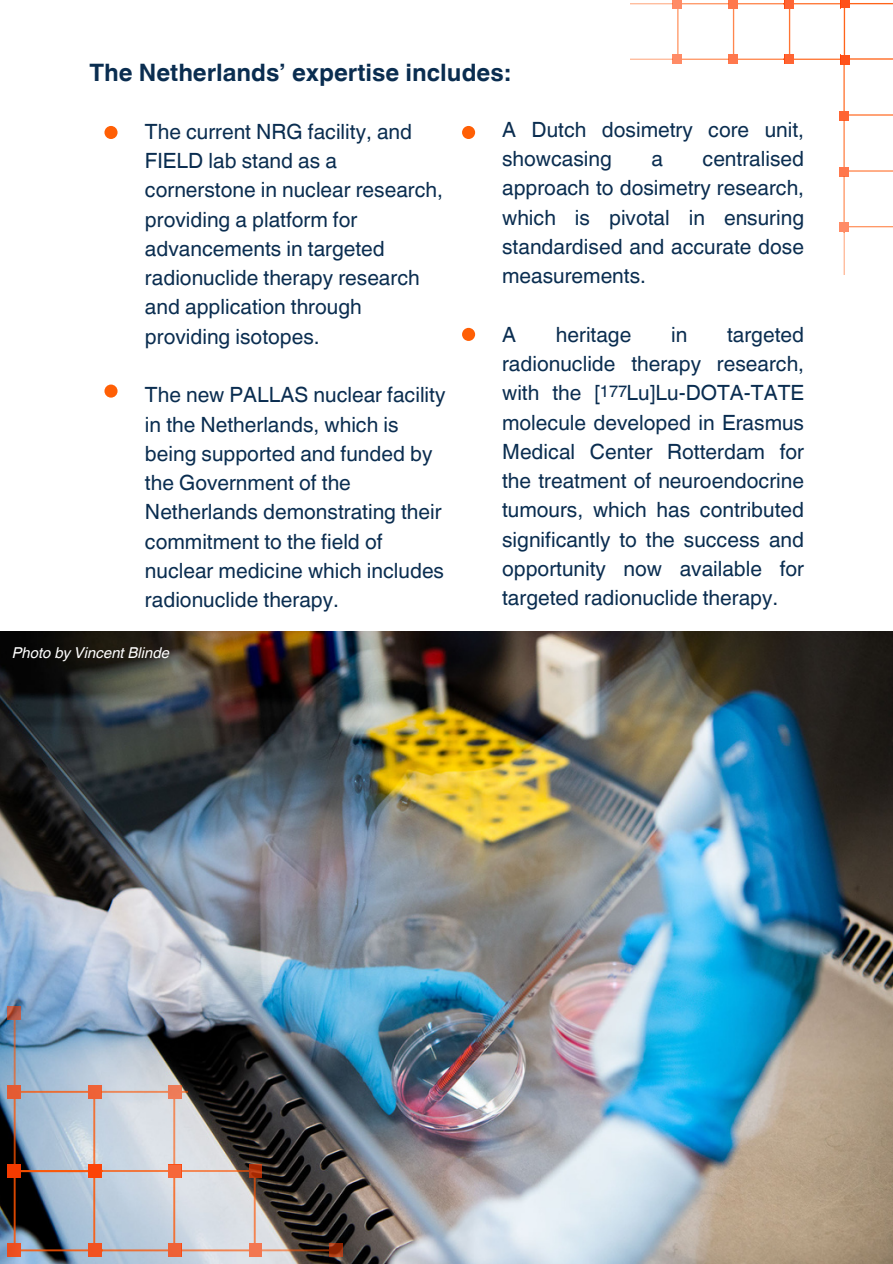
<style>
.page{position:relative;width:893px;height:1264px;background:#fff}
.page>*{position:absolute;margin:0;border:0;box-sizing:border-box;transform-origin:0 0}
.t1{font:700 24px "Helvetica World";color:#0a2d50}
.t2{font:21px/29.2px "Helvetica World";color:#0a2d50}
.t3{font:16.5px "Helvetica World";color:#0a2d50}
.t4{font:italic 15px "Helvetica World";color:#fff}
</style>
<div class="page">
<img style="left:0;top:631px;width:892px;height:632px">
<div style="left:462px;top:126px;width:13px;height:13px;background:#ff5f05;border-radius:50%"></div>
<div style="left:462px;top:328px;width:13px;height:13px;background:#ff5f05;border-radius:50%"></div>
<svg style="left:840px;top:0;width:9px;height:3px"></svg>
<div style="left:784px;top:0;width:9px;height:9px;background:#ff6433"></div>
<div style="left:728px;top:0;width:9px;height:9px;background:#ff784d"></div>
<div style="left:672px;top:0;width:10px;height:9px;background:#ff8b66"></div>
<svg style="left:630px;top:3px;width:262px;height:271px"></svg>
<div style="left:14px;top:1169px;width:81px;height:82px;border:2px solid #ff5300"></div>
<div style="left:88px;top:1163px;width:14px;height:14px;background:#d8e1e9"></div>
<div style="left:88px;top:1243px;width:14px;height:14px;background:#f15221"></div>
<div style="left:7px;top:1243px;width:14px;height:14px;background:#ec4e20"></div>
<div style="left:14px;top:1090px;width:81px;height:82px;border:2px solid #ff5300"></div>
<div style="left:88px;top:1164px;width:13px;height:14px;background:#fc4308"></div>
<div style="left:88px;top:1084px;width:13px;height:14px;background:#ee6237"></div>
<div style="left:7px;top:1084px;width:14px;height:14px;background:#e45b33"></div>
<div style="left:7px;top:1164px;width:14px;height:14px;background:#f53b00"></div>
<svg style="left:14px;top:1019px;width:7px;height:65px"></svg>
<svg style="left:7px;top:1005px;width:14px;height:14px"></svg>
<div style="left:168px;top:1243px;width:13px;height:14px;background:#ee6137"></div>
<div style="left:168px;top:1084px;width:14px;height:14px;background:#ed7b57"></div>
<svg style="left:329px;top:1251px;width:13px;height:6px"></svg>
<svg style="left:94px;top:1090px;width:248px;height:161px;background:#8f8c8e"></svg>
<svg style="left:249px;top:1163px;width:13px;height:14px"></svg>
<div style="left:249px;top:1243px;width:13px;height:14px;background:#f37751"></div>
<div style="left:104px;top:126px;width:13px;height:13px;background:#ff5f05;border-radius:50%"></div>
<div style="left:104px;top:384px;width:13px;height:13px;background:#ff5f05;border-radius:50%"></div>
<p class="t1" style="left:89px;top:53px;width:422px">The Netherlands’ expertise includes:</p>
<p class="t2" style="left:502px;top:115px;width:303px">A Dutch dosimetry core unit, showcasing</p>
<p class="t2" style="left:145px;top:117px;width:299px">The current NRG facility, and<br>FIELD lab stand as a cornerstone in nuclear research, providing a platform for advancements in targeted radionuclide therapy research and application through providing isotopes.</p>
<p class="t2" style="left:145px;top:380px;width:302px">The new PALLAS nuclear facility in the Netherlands, which is being supported and funded by the Government of the<br>Netherlands demonstrating their commitment to the field of nuclear medicine which includes radionuclide therapy.</p>
<p class="t2" style="left:502px;top:144px;width:303px;text-align:justify;text-indent:200px">centralised approach to dosimetry research, which is pivotal in ensuring standardised and accurate dose measurements.</p>
<p class="t2" style="left:651px;top:144px;width:13px">a</p>
<p class="t2" style="left:502px;top:320px;width:15px">A</p>
<p class="t2" style="left:556px;top:320px;width:77px">heritage</p>
<p class="t2" style="left:671px;top:320px;width:18px">in</p>
<p class="t2" style="left:502px;top:320px;width:303px;text-align:justify;text-indent:225px">targeted radionuclide therapy research, with the [ Lu]Lu-DOTA-TATE molecule developed in Erasmus Medical Center Rotterdam for the treatment of neuroendocrine tumours, which has contributed significantly to the success and opportunity now available for targeted radionuclide therapy.</p>
<p class="t3" style="left:600px;top:381px;width:29px">177</p>
<p class="t4" style="left:12px;top:640px;width:159px">Photo by Vincent Blinde</p>
</div>
